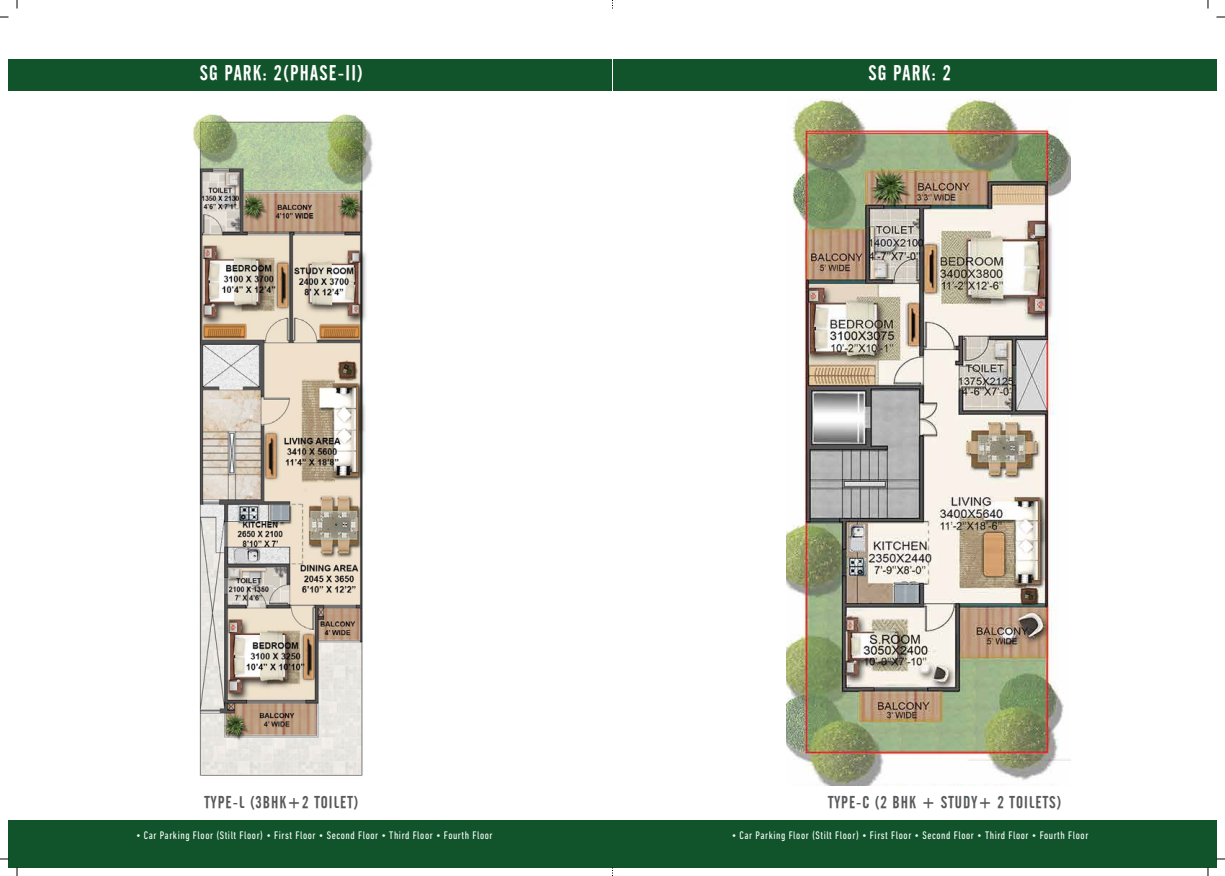
<style>
.page{position:relative;width:1225px;height:876px;background:#fff}
.page>*{position:absolute;margin:0;border:0;box-sizing:border-box;transform-origin:0 0}
.t1{font:20.8px "Cafeta";letter-spacing:.06em;color:#fff}
.t2{font:16.8px "Cafeta";letter-spacing:.06em;color:#58595b}
.t3{font:condensed 11.2px "DIN Next LT Pro";letter-spacing:.05em;color:#fff}
</style>
<div class="page">
<img style="left:786px;top:99px;width:284px;height:686px">
<img style="left:192px;top:114px;width:181px;height:662px">
<div style="left:8px;top:59px;width:604px;height:32px;background:#11542b"></div>
<div style="left:612px;top:59px;width:604px;height:32px;background:#11542b"></div>
<div style="left:8px;top:820px;width:604px;height:47px;background:#11542b"></div>
<div style="left:612px;top:820px;width:604px;height:47px;background:#11542b"></div>
<h1 class="t1" style="left:200px;top:61px;width:165px">SG PARK: 2(PHASE-II)</h1>
<h1 class="t1" style="left:868px;top:61px;width:84px">SG PARK: 2</h1>
<h2 class="t2" style="left:204px;top:793px;width:155px">TYPE-L (3BHK+2 TOILET)</h2>
<h2 class="t2" style="left:828px;top:793px;width:235px">TYPE-C (2 BHK + STUDY+ 2 TOILETS)</h2>
<p class="t3" style="left:136px;top:829px;width:358px">• Car Parking Floor (Stilt Floor) • First Floor • Second Floor • Third Floor • Fourth Floor</p>
<p class="t3" style="left:732px;top:829px;width:358px">• Car Parking Floor (Stilt Floor) • First Floor • Second Floor • Third Floor • Fourth Floor</p>
</div>
